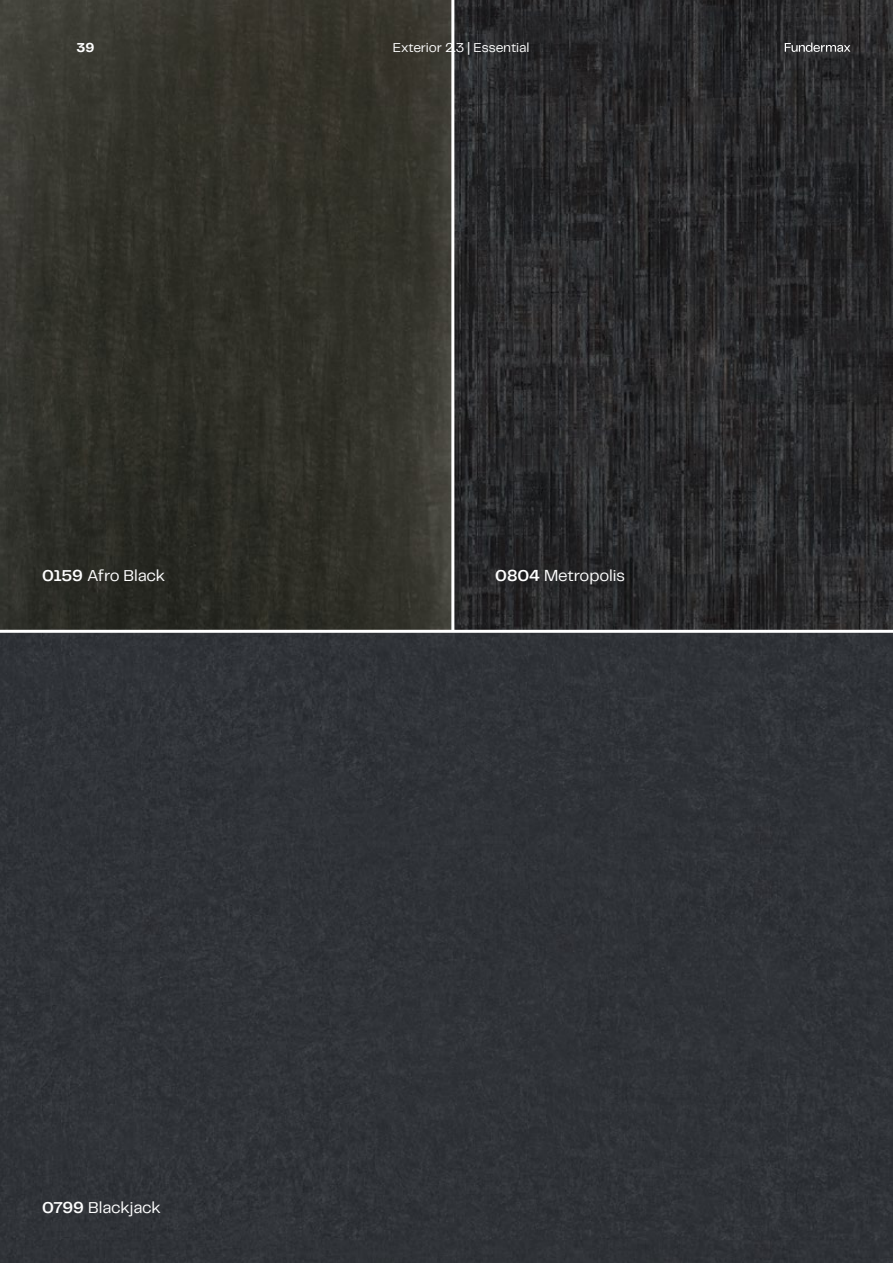
<style>
.page{position:relative;width:893px;height:1263px;background:#fff}
.page>*{position:absolute;margin:0;border:0;box-sizing:border-box;transform-origin:0 0}
.t1{font:16.5px "Telegraf";letter-spacing:-.01em;color:#fff}
.t2{font:13.5px "Telegraf";letter-spacing:-.015em;color:#fff}
.t3{font:700 13.5px "Telegraf";color:#fff}
.s1{font-weight:600}
</style>
<div class="page">
<img style="left:0;top:0;width:893px;height:1263px">
<hr style="left:0;top:630px;width:893px;height:3px;background:#fff">
<hr style="left:451px;top:0;width:3px;height:631px;background:#fff">
<svg style="left:785px;top:43px;width:65px;height:9px"></svg>
<p class="t3" style="left:77px;top:38px;width:19px">39</p>
<p class="t2" style="left:393px;top:38px;width:138px">Exterior 2.3 | Essential</p>
<p class="t1" style="left:42px;top:564px;width:125px"><span class="s1">0159</span> Afro Black</p>
<p class="t1" style="left:495px;top:564px;width:131px"><span class="s1">0804</span> Metropolis</p>
<p class="t1" style="left:42px;top:1197px;width:120px"><span class="s1">0799</span> Blackjack</p>
</div>
